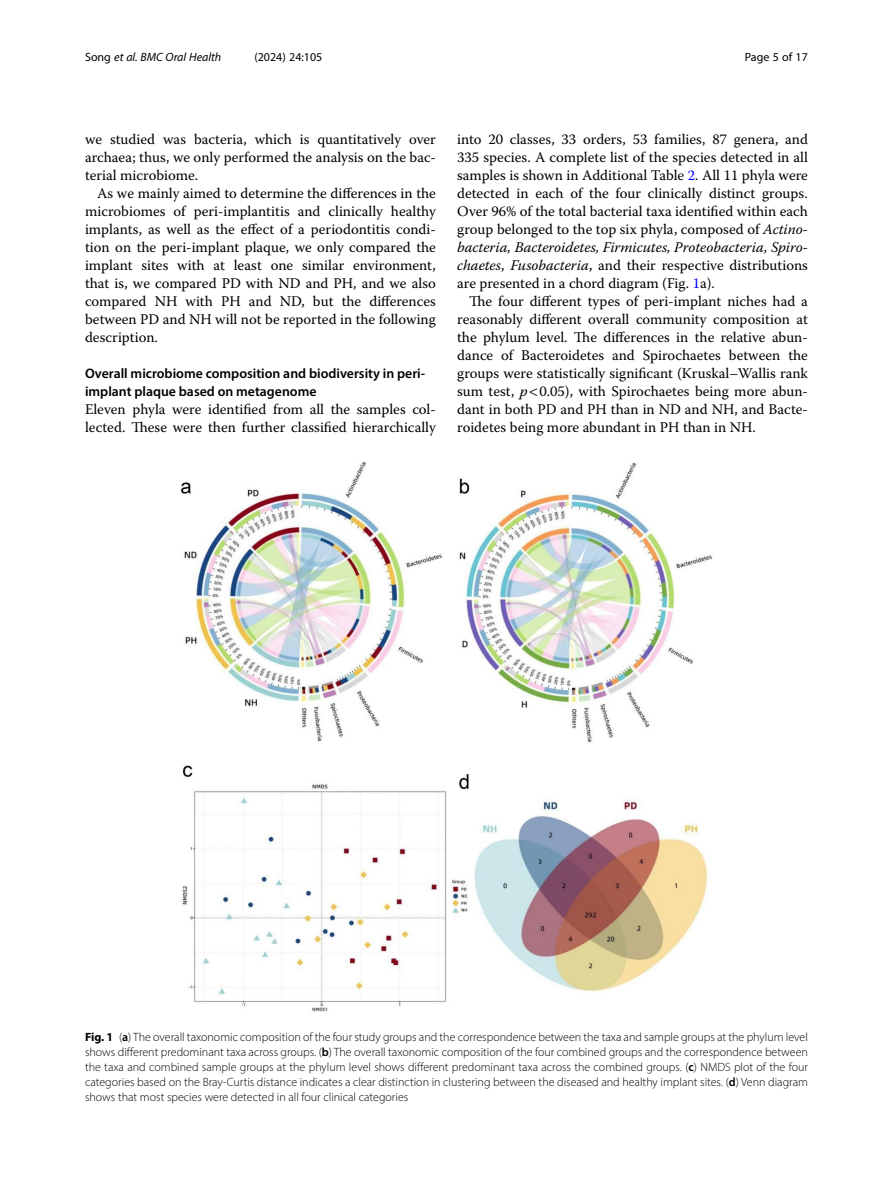
<style>
.page{position:relative;width:893px;height:1191px;background:#fff}
.page>*{position:absolute;margin:0;border:0;box-sizing:border-box;transform-origin:0 0}
.Body_Text_Indent{font:14.7px/18px "Warnock Pro";color:#000;text-align:justify}
.Body_Text{font:14.7px/18px "Warnock Pro";color:#000}
.Head_2{font:600 13.8px/18px "Myriad Pro";color:#000}
.Figure_Caption{font:300 12px/15px "Myriad Pro";color:#000;text-align:justify}
.t1{font:italic 12px "Myriad Pro";color:#000}
.t2{font:12px "Myriad Pro";color:#000}
.s1{font-style:normal}
.s2{color:#00f}
.s3{font-style:italic}
.s4{font-weight:700}
.s5{font-weight:600}
</style>
<div class="page">
<img style="left:180px;top:461px;width:532px;height:551px">
<p class="t1" style="left:85px;top:50px;width:138px"><span class="s1">Song</span> et al. BMC Oral Health</p>
<p class="t2" style="left:254px;top:50px;width:70px">(2024) 24:105</p>
<p class="t2" style="left:745px;top:50px;width:65px">Page 5 of 17</p>
<p class="Body_Text_Indent" style="left:85px;top:130px;width:352px">we studied was bacteria, which is quantitatively over archaea; thus, we only performed the analysis on the bac&shy;terial microbiome.</p>
<p class="Body_Text_Indent" style="left:85px;top:184px;width:352px;text-indent:12px">As we mainly aimed to determine the differences in the microbiomes of peri-implantitis and clinically healthy implants, as well as the effect of a periodontitis condi&shy;tion on the peri-implant plaque, we only compared the implant sites with at least one similar environment, that is, we compared PD with ND and PH, and we also compared NH with PH and ND, but the differences between PD and NH will not be reported in the following description.</p>
<p class="Head_2" style="left:85px;top:364px;width:342px">Overall microbiome composition and biodiversity in peri&shy;implant plaque based on metagenome</p>
<p class="Body_Text" style="left:85px;top:400px;width:352px">Eleven phyla were identified from all the samples col&shy;lected. These were then further classified hierarchically</p>
<p class="Body_Text" style="left:457px;top:130px;width:352px;text-align:justify">into 20 classes, 33 orders, 53 families, 87 genera, and 335 species. A complete list of the species detected in all samples is shown in Additional Table <span class="s2">2</span>. All 11 phyla were detected in each of the four clinically distinct groups.<br>Over 96% of the total bacterial taxa identified within each group belonged to the top six phyla, composed of <span class="s3">Actino&shy;bacteria, Bacteroidetes, Firmicutes, Proteobacteria, Spiro&shy;chaetes</span>, <span class="s3">Fusobacteria</span>, and their respective distributions are presented in a chord diagram (Fig. <span class="s2">1</span>a).</p>
<p class="Body_Text_Indent" style="left:457px;top:292px;width:352px;text-indent:12px">The four different types of peri-implant niches had a reasonably different overall community composition at the phylum level. The differences in the relative abun&shy;dance of Bacteroidetes and Spirochaetes between the groups were statistically significant (Kruskal–Wallis rank sum test, <span class="s3">p</span> 0.05), with Spirochaetes being more abun&shy;dant in both PD and PH than in ND and NH, and Bacte&shy;roidetes being more abundant in PH than in NH.</p>
<p class="Figure_Caption" style="left:85px;top:1029px;width:724px"><span class="s4">Fig. 1</span> (<span class="s5">a</span>) The overall taxonomic composition of the four study groups and the correspondence between the taxa and sample groups at the phylum level shows different predominant taxa across groups. (<span class="s5">b</span>) The overall taxonomic composition of the four combined groups and the correspondence between the taxa and combined sample groups at the phylum level shows different predominant taxa across the combined groups. (<span class="s5">c</span>) NMDS plot of the four categories based on the Bray-Curtis distance indicates a clear distinction in clustering between the diseased and healthy implant sites. (<span class="s5">d</span>) Venn diagram shows that most species were detected in all four clinical categories</p>
</div>
